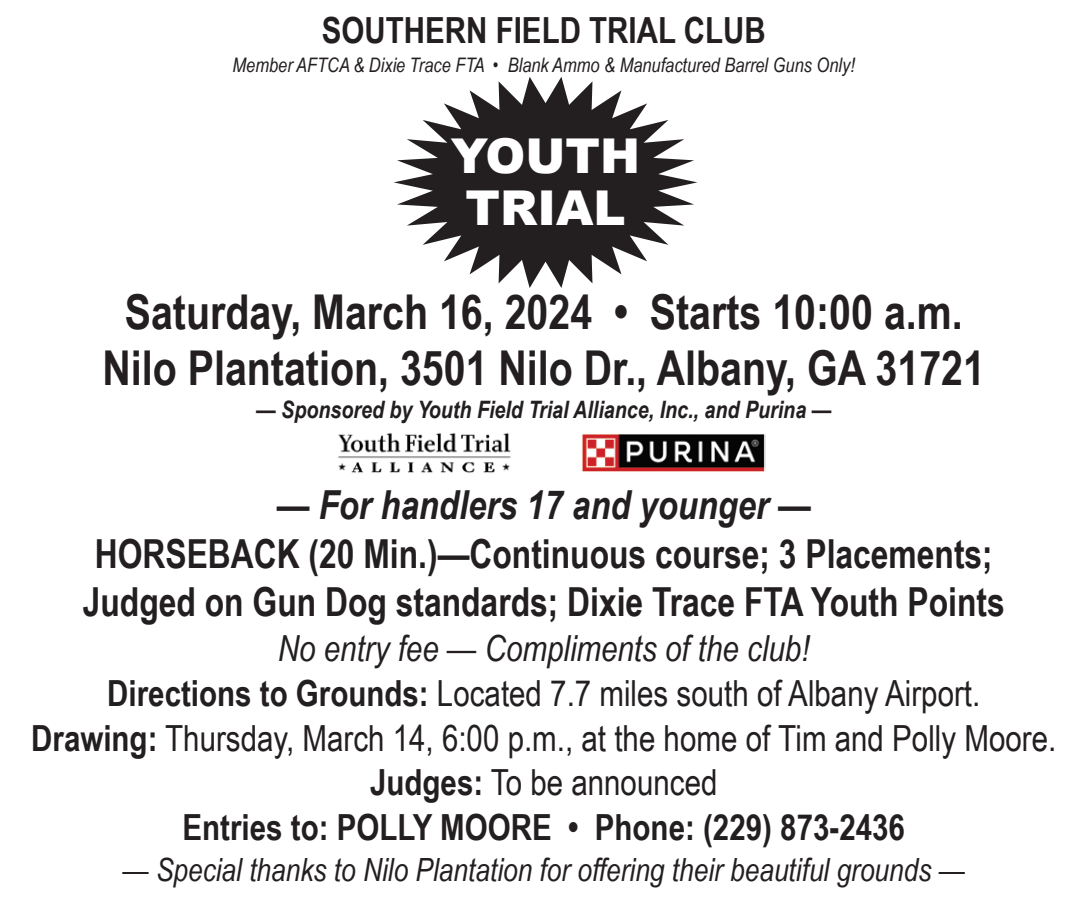
<style>
.page{position:relative;width:1083px;height:900px;background:#fff}
.page>*{position:absolute;margin:0;border:0;box-sizing:border-box;transform-origin:0 0}
.t1{font:700 48px "Arial Narrow";color:#231f20}
.t2{font:900 48px "Arial";color:#fff}
.t3{font:700 40px "Arial Narrow";color:#231f20}
.t4{font:italic 700 40px "Arial Narrow";color:#231f20}
.t5{font:36px "Arial Narrow";color:#231f20}
.t6{font:700 36px "Arial Narrow";color:#231f20}
.t7{font:italic 36px "Arial Narrow";color:#231f20}
.t8{font:italic 32px "Arial Narrow";color:#231f20}
.t9{font:italic 700 24px "Arial Narrow";color:#231f20}
.t10{font:italic 20px "Arial Narrow";color:#231f20}
.s1{font-weight:700}
</style>
<div class="page">
<svg style="left:394px;top:77px;width:303px;height:211px;fill:#231f20"></svg>
<img style="left:338px;top:433px;width:173px;height:40px">
<img style="left:582px;top:434px;width:183px;height:38px">
<p class="t6" style="left:322px;top:3px;width:445px">SOUTHERN FIELD TRIAL CLUB</p>
<p class="t10" style="left:233px;top:51px;width:624px">Member AFTCA &amp; Dixie Trace FTA • Blank Ammo &amp; Manufactured Barrel Guns Only!</p>
<p class="t2" style="left:451px;top:121px;width:191px">YOUTH</p>
<p class="t2" style="left:465px;top:173px;width:162px">TRIAL</p>
<p class="t1" style="left:125px;top:275px;width:839px">Saturday, March 16, 2024 • Starts 10:00 a.m.</p>
<p class="t1" style="left:103px;top:332px;width:884px">Nilo Plantation, 3501 Nilo Dr., Albany, GA 31721</p>
<p class="t9" style="left:256px;top:391px;width:577px">— Sponsored by Youth Field Trial Alliance, Inc., and Purina —</p>
<p class="t4" style="left:277px;top:474px;width:536px">— For handlers 17 and younger —</p>
<p class="t3" style="left:95px;top:523px;width:900px">HORSEBACK (20 Min.)—Continuous course; 3 Placements;</p>
<p class="t3" style="left:83px;top:572px;width:923px">Judged on Gun Dog standards; Dixie Trace FTA Youth Points</p>
<p class="t7" style="left:278px;top:623px;width:533px">No entry fee — Compliments of the club!</p>
<p class="t5" style="left:107px;top:667px;width:874px"><span class="s1">Directions to Grounds:</span> Located 7.7 miles south of Albany Airport.</p>
<p class="t5" style="left:31px;top:711px;width:1027px"><span class="s1">Drawing:</span> Thursday, March 14, 6:00 p.m., at the home of Tim and Polly Moore.</p>
<p class="t5" style="left:370px;top:756px;width:349px"><span class="s1">Judges:</span> To be announced</p>
<p class="t6" style="left:183px;top:800px;width:724px">Entries to: POLLY MOORE • Phone: (229) 873-2436</p>
<p class="t8" style="left:122px;top:847px;width:844px">— Special thanks to Nilo Plantation for offering their beautiful grounds —</p>
</div>
